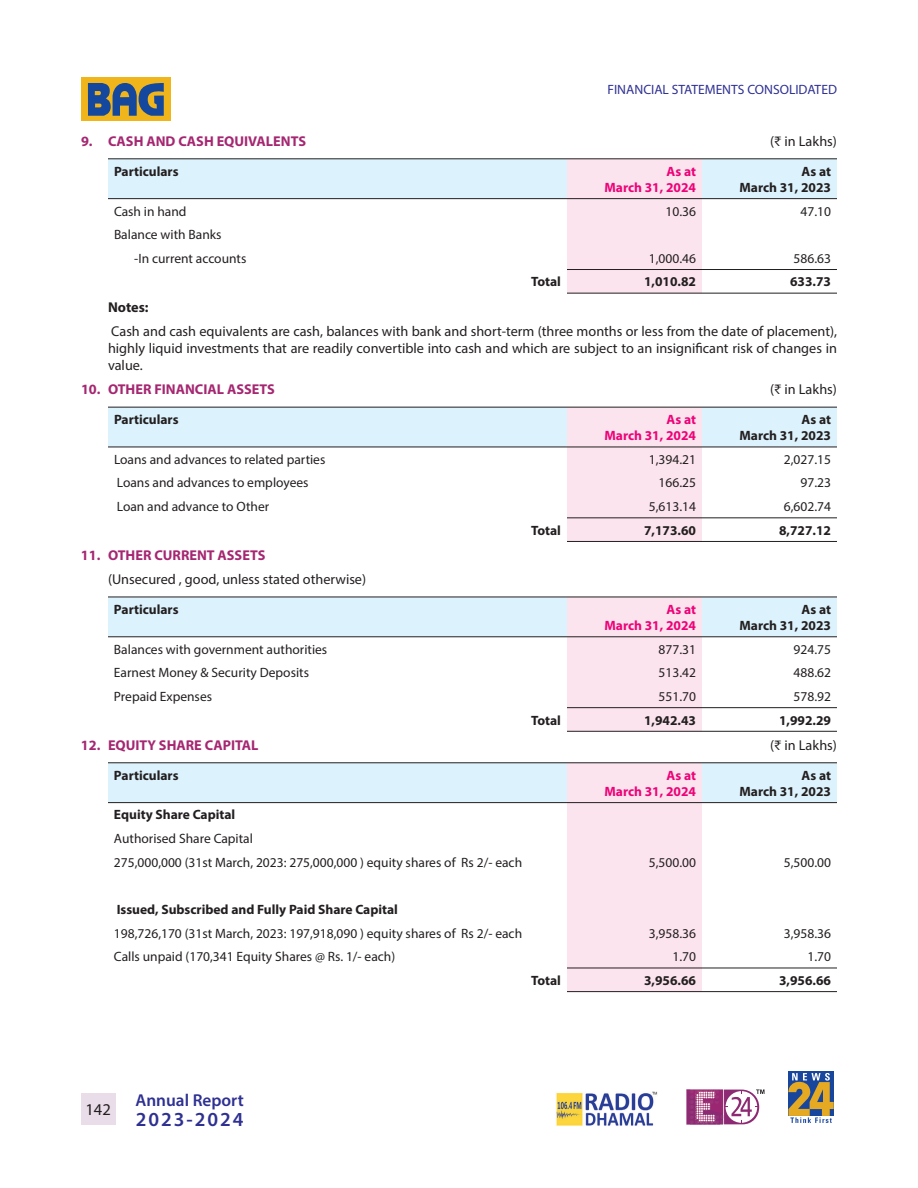
<style>
.page{position:relative;width:918px;height:1188px;background:#fff}
.page>*{position:absolute;margin:0;border:0;box-sizing:border-box;transform-origin:0 0}
.t1{font:600 19.95px "Myriad Pro";letter-spacing:.1em;color:#2e3092}
.t2{font:600 17.25px "Myriad Pro";color:#2e3092}
.t3{font:16.5px "Myriad Pro";color:#231f20}
.t4{font:14.25px/17.2px "Myriad Pro";color:#231f20;text-align:justify}
.t5{font:700 14.25px "Myriad Pro";color:#a52771}
.t6{font:700 14.25px "Myriad Pro";color:#231f20}
.t7{font:13.5px "Myriad Pro";color:#231f20}
.t8{font:700 13.5px/16.2px "Myriad Pro";color:#231f20;text-align:right}
.t9{font:700 13.5px/16.2px "Myriad Pro";color:#ed0277;text-align:right}
.Default{font:13.5px "Myriad Pro";color:#2e3092}
</style>
<div class="page">
<div style="left:81px;top:1093px;width:34px;height:31px;background:#e9dde9"></div>
<div style="left:81px;top:78px;width:90px;height:43px;background:#f1b51c"></div>
<svg style="left:88px;top:83px;width:76px;height:33px"></svg>
<div style="left:788px;top:1071px;width:46px;height:45px;background:#18469d"></div>
<svg style="left:788px;top:1073px;width:46px;height:50px"></svg>
<svg style="left:686px;top:1089px;width:78px;height:35px"></svg>
<img style="left:556px;top:1091px;width:101px;height:35px">
<svg style="left:108px;top:159px;width:729px;height:134px"></svg>
<hr style="left:567px;top:269px;width:135px;height:1px;background:#231f20">
<hr style="left:702px;top:269px;width:135px;height:1px;background:#231f20">
<hr style="left:567px;top:293px;width:135px;height:1px;background:#231f20">
<hr style="left:702px;top:293px;width:135px;height:1px;background:#231f20">
<hr style="left:108px;top:158px;width:459px;height:1px;background:#231f20">
<hr style="left:567px;top:158px;width:135px;height:1px;background:#231f20">
<hr style="left:702px;top:158px;width:135px;height:1px;background:#231f20">
<hr style="left:108px;top:198px;width:459px;height:1px;background:#231f20">
<hr style="left:567px;top:198px;width:135px;height:1px;background:#231f20">
<hr style="left:702px;top:198px;width:135px;height:1px;background:#231f20">
<svg style="left:108px;top:408px;width:729px;height:133px"></svg>
<hr style="left:567px;top:517px;width:135px;height:1px;background:#231f20">
<hr style="left:702px;top:517px;width:135px;height:1px;background:#231f20">
<hr style="left:567px;top:541px;width:135px;height:1px;background:#231f20">
<hr style="left:702px;top:541px;width:135px;height:1px;background:#231f20">
<hr style="left:108px;top:407px;width:459px;height:1px;background:#231f20">
<hr style="left:567px;top:407px;width:135px;height:1px;background:#231f20">
<hr style="left:702px;top:407px;width:135px;height:1px;background:#231f20">
<hr style="left:108px;top:447px;width:459px;height:1px;background:#231f20">
<hr style="left:567px;top:447px;width:135px;height:1px;background:#231f20">
<hr style="left:702px;top:447px;width:135px;height:1px;background:#231f20">
<svg style="left:108px;top:598px;width:729px;height:133px"></svg>
<hr style="left:567px;top:707px;width:135px;height:1px;background:#231f20">
<hr style="left:702px;top:707px;width:135px;height:1px;background:#231f20">
<hr style="left:567px;top:731px;width:135px;height:1px;background:#231f20">
<hr style="left:702px;top:731px;width:135px;height:1px;background:#231f20">
<hr style="left:108px;top:597px;width:459px;height:1px;background:#231f20">
<hr style="left:567px;top:597px;width:135px;height:1px;background:#231f20">
<hr style="left:702px;top:597px;width:135px;height:1px;background:#231f20">
<hr style="left:108px;top:636px;width:459px;height:1px;background:#231f20">
<hr style="left:567px;top:636px;width:135px;height:1px;background:#231f20">
<hr style="left:702px;top:636px;width:135px;height:1px;background:#231f20">
<svg style="left:108px;top:763px;width:729px;height:228px"></svg>
<hr style="left:567px;top:968px;width:135px;height:1px;background:#231f20">
<hr style="left:702px;top:968px;width:135px;height:1px;background:#231f20">
<hr style="left:567px;top:991px;width:135px;height:1px;background:#231f20">
<hr style="left:702px;top:991px;width:135px;height:1px;background:#231f20">
<hr style="left:108px;top:762px;width:459px;height:1px;background:#231f20">
<hr style="left:567px;top:762px;width:135px;height:1px;background:#231f20">
<hr style="left:702px;top:762px;width:135px;height:1px;background:#231f20">
<hr style="left:108px;top:802px;width:459px;height:1px;background:#231f20">
<hr style="left:567px;top:802px;width:135px;height:1px;background:#231f20">
<hr style="left:702px;top:802px;width:135px;height:1px;background:#231f20">
<p class="Default" style="left:608px;top:82px;width:231px">FINANCIAL STATEMENTS CONSOLIDATED</p>
<p class="t5" style="left:81px;top:132px;width:227px">9. CASH AND CASH EQUIVALENTS</p>
<p class="t4" style="left:770px;top:132px;width:68px">(₹ in Lakhs)</p>
<p class="t8" style="left:114px;top:163px;width:66px">Particulars</p>
<p class="t9" style="left:604px;top:163px;width:93px">As at<br>March 31, 2024</p>
<p class="t8" style="left:739px;top:163px;width:93px">As at<br>March 31, 2023</p>
<p class="t7" style="left:114px;top:203px;width:74px">Cash in hand</p>
<p class="t7" style="left:666px;top:203px;width:32px">10.36</p>
<p class="t7" style="left:801px;top:203px;width:32px">47.10</p>
<p class="t7" style="left:114px;top:226px;width:109px">Balance with Banks</p>
<p class="t7" style="left:134px;top:250px;width:114px">-In current accounts</p>
<p class="t7" style="left:649px;top:250px;width:49px">1,000.46</p>
<p class="t7" style="left:794px;top:250px;width:39px">586.63</p>
<p class="t8" style="left:531px;top:273px;width:31px">Total</p>
<p class="t8" style="left:644px;top:273px;width:53px">1,010.82</p>
<p class="t8" style="left:790px;top:273px;width:42px">633.73</p>
<p class="t6" style="left:108px;top:297px;width:42px">Notes:</p>
<p class="t4" style="left:108px;top:322px;width:731px">Cash and cash equivalents are cash, balances with bank and short-term (three months or less from the date of placement), highly liquid investments that are readily convertible into cash and which are subject to an insignificant risk of changes in value.</p>
<p class="t5" style="left:81px;top:380px;width:195px">10. OTHER FINANCIAL ASSETS</p>
<p class="t4" style="left:770px;top:380px;width:68px">(₹ in Lakhs)</p>
<p class="t8" style="left:114px;top:411px;width:66px">Particulars</p>
<p class="t9" style="left:604px;top:411px;width:93px">As at<br>March 31, 2024</p>
<p class="t8" style="left:739px;top:411px;width:93px">As at<br>March 31, 2023</p>
<p class="t7" style="left:114px;top:451px;width:213px">Loans and advances to related parties</p>
<p class="t7" style="left:649px;top:451px;width:49px">1,394.21</p>
<p class="t7" style="left:784px;top:451px;width:49px">2,027.15</p>
<p class="t7" style="left:117px;top:475px;width:193px">Loans and advances to employees</p>
<p class="t7" style="left:659px;top:475px;width:39px">166.25</p>
<p class="t7" style="left:801px;top:475px;width:32px">97.23</p>
<p class="t7" style="left:117px;top:498px;width:154px">Loan and advance to Other</p>
<p class="t7" style="left:649px;top:498px;width:49px">5,613.14</p>
<p class="t7" style="left:784px;top:498px;width:49px">6,602.74</p>
<p class="t8" style="left:531px;top:522px;width:31px">Total</p>
<p class="t8" style="left:644px;top:522px;width:53px">7,173.60</p>
<p class="t8" style="left:779px;top:522px;width:53px">8,727.12</p>
<p class="t5" style="left:81px;top:546px;width:186px">11. OTHER CURRENT ASSETS</p>
<p class="t4" style="left:108px;top:570px;width:260px">(Unsecured , good, unless stated otherwise)</p>
<p class="t8" style="left:114px;top:601px;width:66px">Particulars</p>
<p class="t9" style="left:604px;top:601px;width:93px">As at<br>March 31, 2024</p>
<p class="t8" style="left:739px;top:601px;width:93px">As at<br>March 31, 2023</p>
<p class="t7" style="left:114px;top:641px;width:215px">Balances with government authorities</p>
<p class="t7" style="left:659px;top:641px;width:39px">877.31</p>
<p class="t7" style="left:794px;top:641px;width:39px">924.75</p>
<p class="t7" style="left:114px;top:664px;width:197px">Earnest Money &amp; Security Deposits</p>
<p class="t7" style="left:659px;top:664px;width:39px">513.42</p>
<p class="t7" style="left:794px;top:664px;width:39px">488.62</p>
<p class="t7" style="left:114px;top:688px;width:100px">Prepaid Expenses</p>
<p class="t7" style="left:659px;top:688px;width:39px">551.70</p>
<p class="t7" style="left:794px;top:688px;width:39px">578.92</p>
<p class="t8" style="left:531px;top:711px;width:31px">Total</p>
<p class="t8" style="left:644px;top:711px;width:53px">1,942.43</p>
<p class="t8" style="left:779px;top:711px;width:53px">1,992.29</p>
<p class="t5" style="left:81px;top:736px;width:179px">12. EQUITY SHARE CAPITAL</p>
<p class="t4" style="left:770px;top:736px;width:68px">(₹ in Lakhs)</p>
<p class="t8" style="left:114px;top:767px;width:66px">Particulars</p>
<p class="t9" style="left:604px;top:767px;width:93px">As at<br>March 31, 2024</p>
<p class="t8" style="left:739px;top:767px;width:93px">As at<br>March 31, 2023</p>
<p class="t8" style="left:114px;top:806px;width:123px">Equity Share Capital</p>
<p class="t7" style="left:114px;top:830px;width:140px">Authorised Share Capital</p>
<p class="t7" style="left:114px;top:854px;width:410px">275,000,000 (31st March, 2023: 275,000,000 ) equity shares of Rs 2/- each</p>
<p class="t7" style="left:649px;top:854px;width:49px">5,500.00</p>
<p class="t7" style="left:784px;top:854px;width:49px">5,500.00</p>
<p class="t8" style="left:117px;top:901px;width:283px">Issued, Subscribed and Fully Paid Share Capital</p>
<p class="t7" style="left:114px;top:925px;width:410px">198,726,170 (31st March, 2023: 197,918,090 ) equity shares of Rs 2/- each</p>
<p class="t7" style="left:649px;top:925px;width:49px">3,958.36</p>
<p class="t7" style="left:784px;top:925px;width:49px">3,958.36</p>
<p class="t7" style="left:114px;top:948px;width:283px">Calls unpaid (170,341 Equity Shares @ Rs. 1/- each)</p>
<p class="t7" style="left:672px;top:948px;width:25px">1.70</p>
<p class="t7" style="left:807px;top:948px;width:25px">1.70</p>
<p class="t8" style="left:531px;top:972px;width:31px">Total</p>
<p class="t8" style="left:644px;top:972px;width:53px">3,956.66</p>
<p class="t8" style="left:779px;top:972px;width:53px">3,956.66</p>
<p class="t3" style="left:85px;top:1099px;width:27px">142</p>
<p class="t2" style="left:136px;top:1089px;width:110px">Annual Report</p>
<h1 class="t1" style="left:136px;top:1107px;width:109px">2023-2024</h1>
</div>
